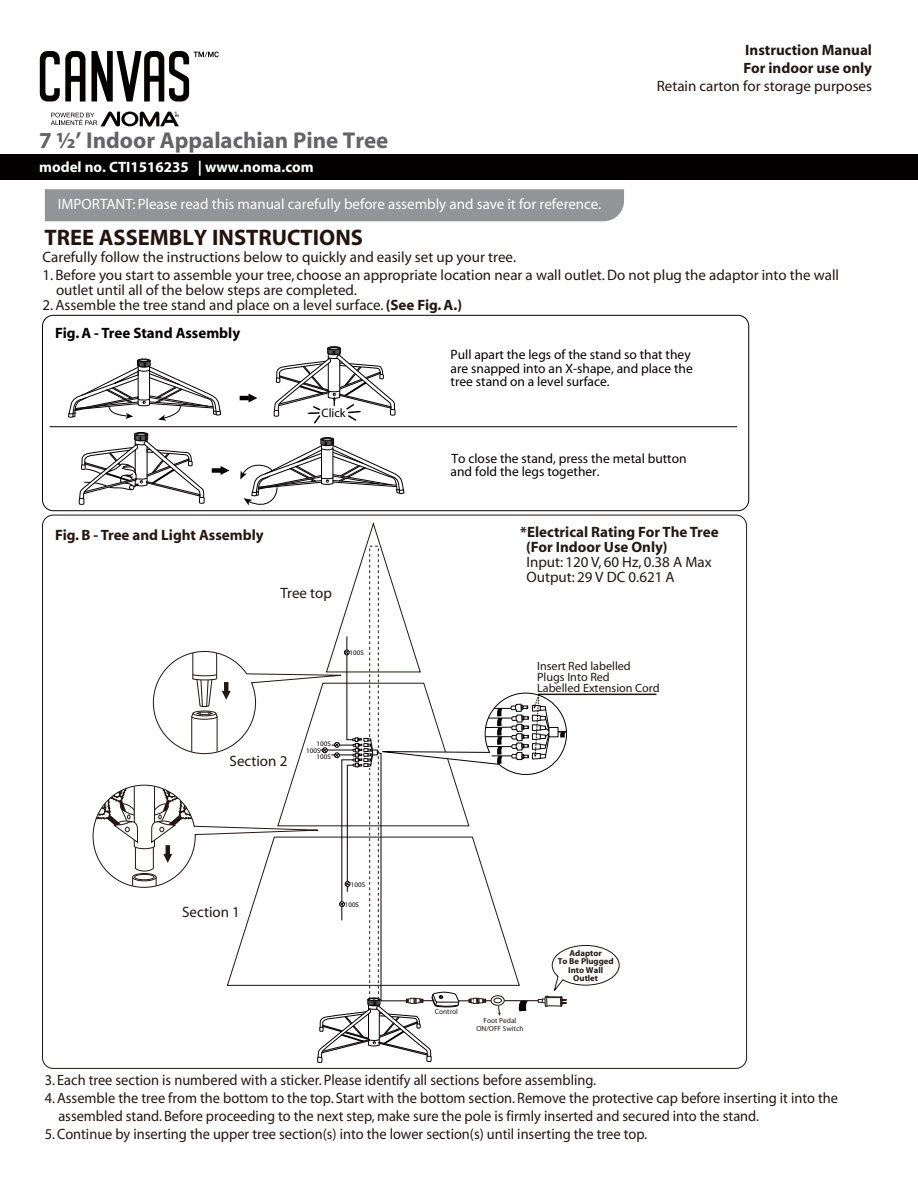
<style>
.page{position:relative;width:918px;height:1188px;background:#fff}
.page>*{position:absolute;margin:0;border:0;box-sizing:border-box;transform-origin:0 0}
.t1{font:700 22.95px "Myriad";color:#636465}
.t2{font:700 22.5px "Myriad";color:#241410}
.t3{font:15px/18px "Myriad";color:#221714;scale:.96 1}
.t4{font:15px/15px "Myriad";color:#221714}
.t5{font:15px "Myriad";color:#201613}
.t6{font:15px "Myriad";color:#fff}
.t7{font:700 15px/18px "Myriad";color:#221714}
.t8{font:700 15px/15px "Myriad";color:#221815}
.t9{font:15px/15px "Myriad";color:#221815}
.t10{font:700 15px "Myriad";color:#fff}
.t11{font:700 15px "Myriad";color:#040000}
.t12{font:13.5px/13.5px "Myriad";color:#060001}
.t13{font:12.3px "Myriad";color:#040000}
.t14{font:12px/11.2px "Myriad";color:#211512}
.t15{font:700 8.7px/8.7px "Myriad";color:#221815;text-align:center}
.t16{font:7.35px/8.9px "Myriad";color:#201512;text-align:center}
.t17{font:7.05px/12.1px "Myriad";color:#060001}
.s1{font-weight:700}
.s2{color:#221714}
</style>
<div class="page">
<div style="left:0;top:155px;width:918px;height:25px;background:#040000"></div>
<div style="left:369px;top:546px;width:10px;height:454px;border:1px dashed #221714"></div>
<hr style="left:538px;top:694px;width:118px;height:1px;background:#211512">
<svg style="left:92px;top:636px;width:528px;height:427px"></svg>
<div style="left:45px;top:189px;width:579px;height:32px;background:#939497"></div>
<svg style="left:240px;top:394px;width:17px;height:9px"></svg>
<div style="left:42px;top:315px;width:707px;height:196px;border:1px solid #060001;border-radius:11px"></div>
<div style="left:327px;top:346px;width:14px;height:4px;border:1px solid #040000;border-radius:50%"></div>
<svg style="left:273px;top:347px;width:123px;height:77px"></svg>
<div style="left:320px;top:437px;width:14px;height:4px;border:1px solid #040000;border-radius:50%"></div>
<svg style="left:240px;top:438px;width:165px;height:72px"></svg>
<hr style="left:50px;top:426px;width:687px;height:1px;background:#060001">
<svg style="left:68px;top:359px;width:161px;height:146px"></svg>
<svg style="left:40px;top:51px;width:45px;height:51px"></svg>
<svg style="left:91px;top:51px;width:128px;height:51px"></svg>
<svg style="left:51px;top:111px;width:128px;height:16px"></svg>
<h1 class="t1" style="left:39px;top:129px;width:351px">7 ½’ Indoor Appalachian Pine Tree</h1>
<p class="t10" style="left:39px;top:159px;width:276px">model no. CTI1516235 | www.noma.com</p>
<p class="t6" style="left:58px;top:197px;width:545px">IMPORTANT: Please read this manual carefully before assembly and save it for reference.</p>
<h2 class="t2" style="left:45px;top:226px;width:320px">TREE ASSEMBLY INSTRUCTIONS</h2>
<p class="t5" style="left:43px;top:250px;width:475px">Carefully follow the instructions below to quickly and easily set up your tree.</p>
<p class="t7" style="left:744px;top:42px;width:130px">Instruction Manual<br>For indoor use only</p>
<p class="t5" style="left:657px;top:79px;width:217px">Retain carton for storage purposes</p>
<p class="t4" style="left:56px;top:268px;width:785px;text-indent:-14px">1. Before you start to assemble your tree, choose an appropriate location near a wall outlet. Do not plug the adaptor into the wall outlet until all of the below steps are completed.</p>
<p class="t4" style="left:43px;top:298px;width:421px">2. Assemble the tree stand and place on a level surface. <span class="s1">(See Fig. A.)</span></p>
<p class="t11" style="left:55px;top:325px;width:186px">Fig. A - Tree Stand Assembly</p>
<p class="t13" style="left:322px;top:407px;width:26px">Click</p>
<p class="t7" style="left:55px;top:527px;width:210px">Fig. B - Tree and Light Assembly</p>
<p class="t4" style="left:280px;top:586px;width:53px">Tree top</p>
<p class="t17" style="left:350px;top:647px;width:16px">100S</p>
<p class="t4" style="left:230px;top:754px;width:59px">Section 2</p>
<p class="t17" style="left:317px;top:738px;width:16px">100S<br>100S</p>
<p class="t17" style="left:306px;top:745px;width:16px">100S</p>
<p class="t4" style="left:182px;top:905px;width:59px">Section 1</p>
<p class="t17" style="left:351px;top:878px;width:16px">100S</p>
<p class="t17" style="left:345px;top:899px;width:16px">100S</p>
<p class="t12" style="left:451px;top:349px;width:244px">Pull apart the legs of the stand so that they are snapped into an X-shape, and place the tree stand on a level surface.</p>
<p class="t12" style="left:451px;top:452px;width:238px">To close the stand, press the metal button and fold the legs together.</p>
<p class="t8" style="left:526px;top:525px;width:194px;text-indent:-6px">*Electrical Rating For The Tree (For Indoor Use Only)</p>
<p class="t9" style="left:527px;top:556px;width:187px">Input: 120 V, 60 Hz, 0.38 A Max<br>Output: 29 V DC 0.621 A</p>
<p class="t14" style="left:537px;top:661px;width:124px">Insert <span class="s2">Red</span> labelled<br>Plugs Into <span class="s2">Red<br></span>Labelled Extension Cord</p>
<p class="t16" style="left:435px;top:1007px;width:25px">Control</p>
<p class="t16" style="left:476px;top:1016px;width:49px">Foot Pedal<br>ON/OFF Switch</p>
<p class="t15" style="left:558px;top:949px;width:58px">Adaptor<br>To Be Plugged<br>Into Wall<br>Outlet</p>
<p class="t3" style="left:45px;top:1071px;width:576px">3. Each tree section is numbered with a sticker. Please identify all sections before assembling.</p>
<p class="t3" style="left:58px;top:1089px;width:814px;text-indent:-13px">4. Assemble the tree from the bottom to the top. Start with the bottom section. Remove the protective cap before inserting it into the assembled stand. Before proceeding to the next step, make sure the pole is firmly inserted and secured into the stand.</p>
<p class="t3" style="left:45px;top:1125px;width:629px">5. Continue by inserting the upper tree section(s) into the lower section(s) until inserting the tree top.</p>
</div>
